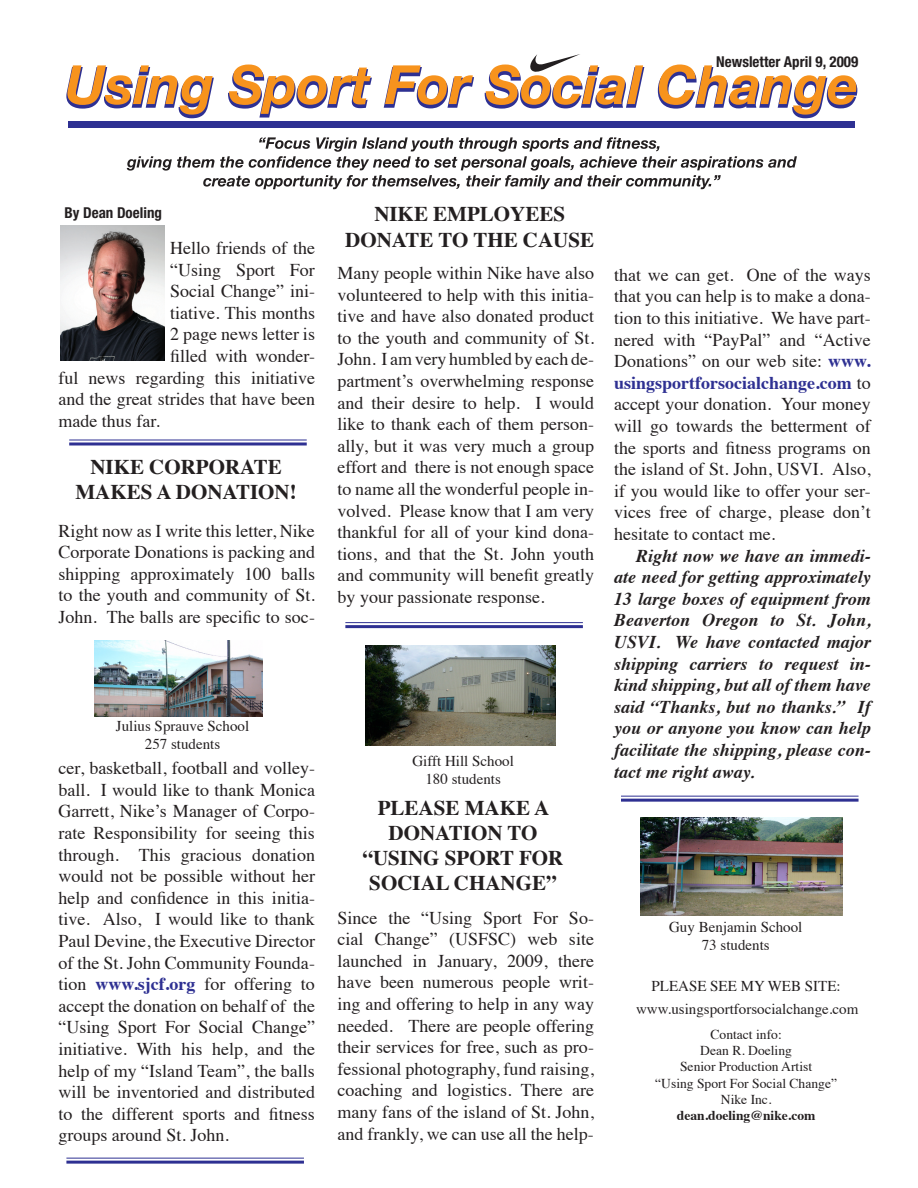
<style>
.page{position:relative;width:918px;height:1188px;background:#fff}
.page>*{position:absolute;margin:0;border:0;box-sizing:border-box;transform-origin:0 0}
.t1{font:700 21px "Times";color:#231f20}
.t2{font:18px/21.6px "Times";color:#231f20;text-align:justify}
.t3{font:italic 700 18px/21.6px "Times";color:#231f20;text-align:justify}
.t4{font:15px "Times";color:#231f20}
.t5{font:700 condensed 15px "Helvetica Neue";color:#231f20}
.t6{font:13.65px "Times";color:#231f20}
.t7{font:700 13.65px "Times";color:#231f20}
.s1{font-weight:700;color:#2e3092}
</style>
<div class="page">
<div style="left:68px;top:121px;width:787px;height:7px;background:#2e3092"></div>
<svg style="left:66px;top:65px;width:148px;height:54px"></svg>
<svg style="left:228px;top:65px;width:144px;height:53px"></svg>
<svg style="left:383px;top:65px;width:91px;height:44px"></svg>
<svg style="left:657px;top:64px;width:201px;height:55px"></svg>
<svg style="left:127px;top:137px;width:670px;height:52px"></svg>
<img style="left:640px;top:817px;width:202px;height:98px">
<img style="left:366px;top:646px;width:190px;height:100px">
<img style="left:94px;top:640px;width:168px;height:76px">
<img style="left:60px;top:225px;width:104px;height:136px">
<svg style="left:484px;top:54px;width:161px;height:55px"></svg>
<hr style="left:69px;top:440px;width:238px;height:1px;background:#2e3092">
<hr style="left:69px;top:443px;width:238px;height:3px;background:#2e3092">
<hr style="left:345px;top:622px;width:238px;height:1px;background:#2e3092">
<hr style="left:345px;top:625px;width:238px;height:3px;background:#2e3092">
<hr style="left:66px;top:1158px;width:238px;height:1px;background:#2e3092">
<hr style="left:66px;top:1161px;width:238px;height:3px;background:#2e3092">
<hr style="left:621px;top:796px;width:238px;height:1px;background:#2e3092">
<hr style="left:621px;top:799px;width:238px;height:3px;background:#2e3092">
<p class="t5" style="left:716px;top:53px;width:144px">Newsletter April 9, 2009</p>
<p class="t5" style="left:65px;top:203px;width:99px">By Dean Doeling</p>
<p class="t2" style="left:170px;top:236px;width:146px">Hello friends of the</p>
<p class="t2" style="left:170px;top:257px;width:146px">“Using Sport For</p>
<p class="t2" style="left:170px;top:279px;width:146px">Social Change” ini-</p>
<p class="t2" style="left:170px;top:300px;width:146px">tiative. This months</p>
<p class="t2" style="left:170px;top:322px;width:146px">2 page news letter is</p>
<p class="t2" style="left:170px;top:344px;width:146px">filled with wonder-</p>
<p class="t2" style="left:58px;top:365px;width:258px">ful news regarding this initiative</p>
<p class="t2" style="left:58px;top:387px;width:258px">and the great strides that have been</p>
<p class="t2" style="left:58px;top:408px;width:103px">made thus far.</p>
<p class="t1" style="left:90px;top:446px;width:193px">NIKE CORPORATE</p>
<p class="t1" style="left:75px;top:472px;width:223px">MAKES A DONATION!</p>
<p class="t2" style="left:58px;top:518px;width:258px">Right now as I write this letter, Nike Corporate Donations is packing and shipping approximately 100 balls to the youth and community of St.<br>John. The balls are specific to soc-</p>
<p class="t4" style="left:116px;top:712px;width:135px">Julius Sprauve School</p>
<p class="t4" style="left:145px;top:730px;width:77px">257 students</p>
<p class="t2" style="left:58px;top:756px;width:258px">cer, basketball, football and volley&shy;ball. I would like to thank Monica Garrett, Nike’s Manager of Corpo&shy;rate Responsibility for seeing this through. This gracious donation would not be possible without her help and confidence in this initia&shy;tive. Also, I would like to thank Paul Devine, the Executive Director of the St. John Community Founda&shy;tion <span class="s1">www.sjcf.org</span> for offering to accept the donation on behalf of the “Using Sport For Social Change” initiative. With his help, and the help of my “Island Team”, the balls will be inventoried and distributed to the different sports and fitness groups around St. John.</p>
<p class="t1" style="left:374px;top:194px;width:192px">NIKE EMPLOYEES</p>
<p class="t1" style="left:345px;top:219px;width:250px">DONATE TO THE CAUSE</p>
<p class="t2" style="left:338px;top:261px;width:258px">Many people within Nike have also volunteered to help with this initia&shy;tive and have also donated product to the youth and community of St.<br>John. I am very humbled by each de&shy;partment’s overwhelming response and their desire to help. I would like to thank each of them person&shy;ally, but it was very much a group effort and there is not enough space to name all the wonderful people in&shy;volved. Please know that I am very thankful for all of your kind dona&shy;tions, and that the St. John youth and community will benefit greatly by your passionate response.</p>
<p class="t4" style="left:412px;top:747px;width:103px">Gifft Hill School</p>
<p class="t4" style="left:425px;top:765px;width:77px">180 students</p>
<p class="t1" style="left:378px;top:787px;width:173px">PLEASE MAKE A</p>
<p class="t1" style="left:389px;top:813px;width:150px">DONATION TO</p>
<p class="t1" style="left:363px;top:838px;width:202px">“USING SPORT FOR</p>
<p class="t1" style="left:369px;top:863px;width:189px">SOCIAL CHANGE”</p>
<p class="t2" style="left:338px;top:905px;width:258px">Since the “Using Sport For So&shy;cial Change” (USFSC) web site launched in January, 2009, there have been numerous people writ&shy;ing and offering to help in any way needed. There are people offering their services for free, such as pro&shy;fessional photography, fund raising, coaching and logistics. There are many fans of the island of St. John, and frankly, we can use all the help-</p>
<p class="t2" style="left:614px;top:262px;width:258px">that we can get. One of the ways that you can help is to make a dona&shy;tion to this initiative. We have part&shy;nered with “PayPal” and “Active Donations” on our web site: <span class="s1">www. usingsportforsocialchange.com</span> to accept your donation. Your money will go towards the betterment of the sports and fitness programs on the island of St. John, USVI. Also, if you would like to offer your ser&shy;vices free of charge, please don’t hesitate to contact me.</p>
<p class="t3" style="left:614px;top:543px;width:258px;text-indent:22px">Right now we have an immedi&shy;ate need for getting approximately 13 large boxes of equipment from Beaverton Oregon to St. John, USVI. We have contacted major shipping carriers to request in&shy;kind shipping, but all of them have said “Thanks, but no thanks.” If you or anyone you know can help facilitate the shipping, please con&shy;tact me right away.</p>
<p class="t4" style="left:669px;top:913px;width:135px">Guy Benjamin School</p>
<p class="t4" style="left:702px;top:931px;width:69px">73 students</p>
<p class="t4" style="left:652px;top:972px;width:191px">PLEASE SEE MY WEB SITE:</p>
<p class="t4" style="left:636px;top:995px;width:224px">www.usingsportforsocialchange.com</p>
<p class="t6" style="left:710px;top:1021px;width:73px">Contact info:</p>
<p class="t6" style="left:700px;top:1038px;width:93px">Dean R. Doeling</p>
<p class="t6" style="left:680px;top:1054px;width:134px">Senior Production Artist</p>
<p class="t6" style="left:655px;top:1070px;width:183px">“Using Sport For Social Change”</p>
<p class="t6" style="left:721px;top:1087px;width:52px">Nike Inc.</p>
<p class="t7" style="left:677px;top:1103px;width:140px">dean.doeling@nike.com</p>
</div>
